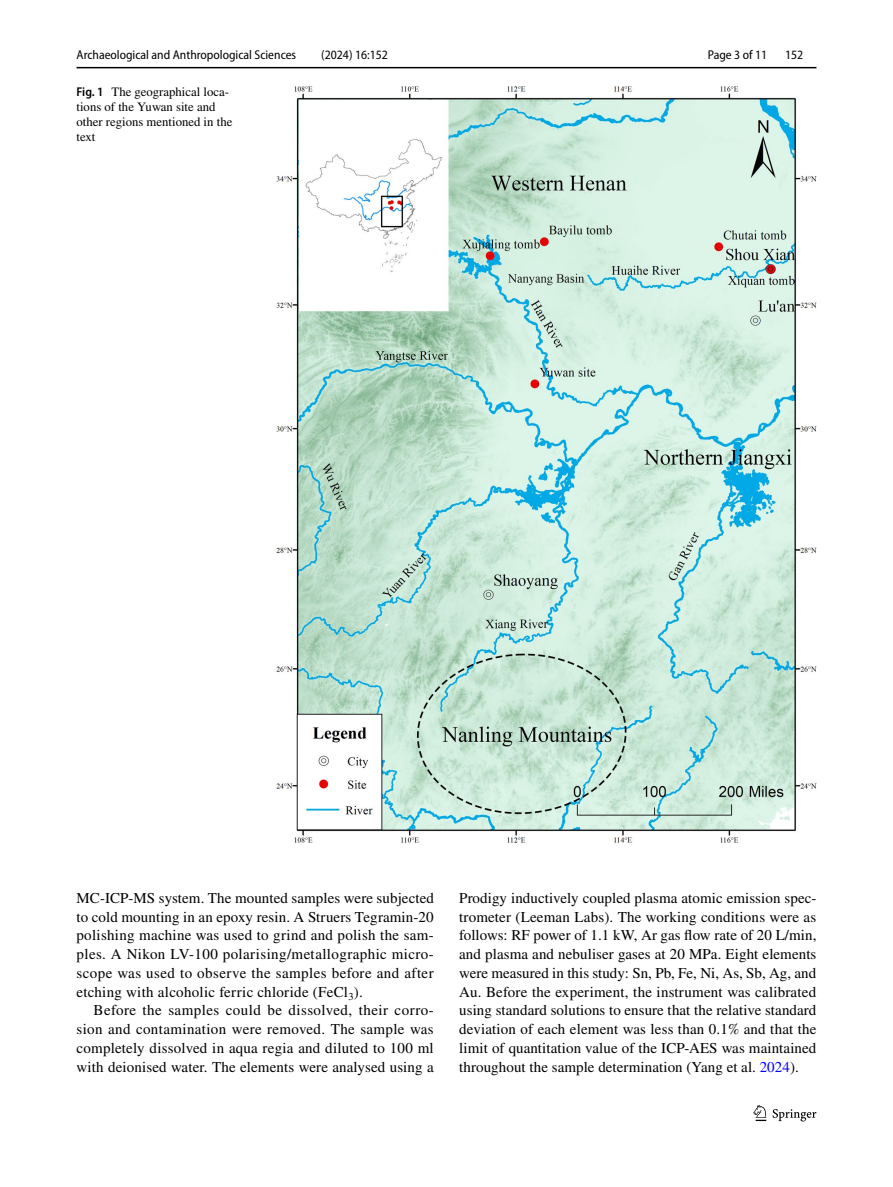
<style>
.page{position:relative;width:893px;height:1187px;background:#fff}
.page>*{position:absolute;margin:0;border:0;box-sizing:border-box;transform-origin:0 0}
.t1{font:15px/18.8px "STIX";letter-spacing:.01em;color:#000;text-align:justify}
.t2{font:12.75px/15px "STIX";color:#000}
.t3{font:semi-condensed 12.75px "Myriad Pro";color:#000}
.s1{font-family:"Myriad Pro";font-weight:600;font-stretch:semi-condensed}
.s2{color:#00f}
</style>
<div class="page">
<hr style="left:77px;top:67px;width:739px;height:1px;background:#000">
<svg style="left:753px;top:1105px;width:13px;height:15px"></svg>
<svg style="left:773px;top:1109px;width:43px;height:12px"></svg>
<img style="left:276px;top:87px;width:540px;height:755px">
<p class="t3" style="left:77px;top:48px;width:221px">Archaeological and Anthropological Sciences</p>
<p class="t3" style="left:321px;top:48px;width:68px">(2024) 16:152</p>
<p class="t3" style="left:708px;top:48px;width:61px">Page 3 of 11</p>
<p class="t3" style="left:785px;top:48px;width:20px">152</p>
<p class="t2" style="left:77px;top:85px;width:157px"><span class="s1">Fig. 1</span> The geographical loca&shy;tions of the Yuwan site and other regions mentioned in the text</p>
<p class="t1" style="left:77px;top:889px;width:359px">MC-ICP-MS system. The mounted samples were subjected to cold mounting in an epoxy resin. A Struers Tegramin-20 polishing machine was used to grind and polish the sam&shy;ples. A Nikon LV-100 polarising/metallographic micro&shy;scope was used to observe the samples before and after etching with alcoholic ferric chloride (FeCl<sub>3</sub>).</p>
<p class="t1" style="left:77px;top:1001px;width:359px;text-indent:17px">Before the samples could be dissolved, their corro&shy;sion and contamination were removed. The sample was completely dissolved in aqua regia and diluted to 100 ml with deionised water. The elements were analysed using a</p>
<p class="t1" style="left:459px;top:889px;width:359px">Prodigy inductively coupled plasma atomic emission spec&shy;trometer (Leeman Labs). The working conditions were as follows: RF power of 1.1 kW, Ar gas flow rate of 20 L/min, and plasma and nebuliser gases at 20 MPa. Eight elements were measured in this study: Sn, Pb, Fe, Ni, As, Sb, Ag, and Au. Before the experiment, the instrument was calibrated using standard solutions to ensure that the relative standard deviation of each element was less than 0.1% and that the limit of quantitation value of the ICP-AES was maintained throughout the sample determination (Yang et al. <span class="s2">2024</span>).</p>
</div>
